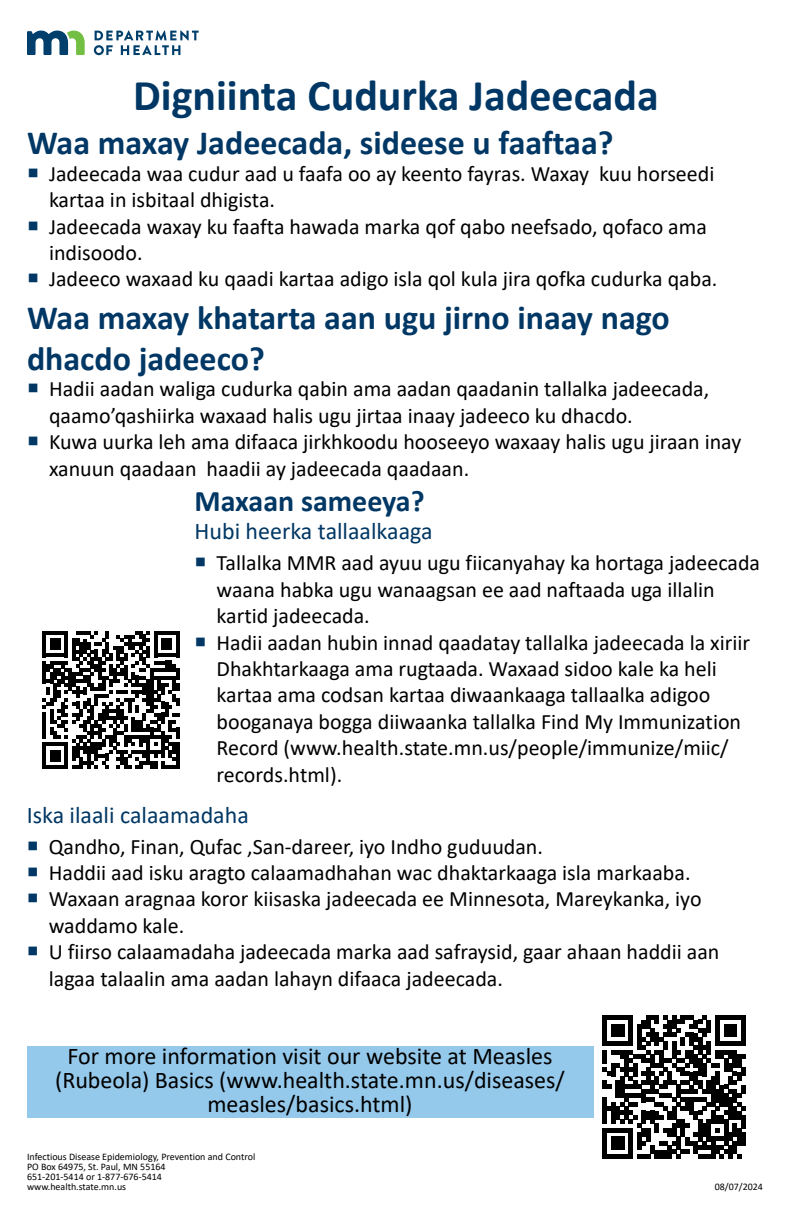
<style>
.page{position:relative;width:792px;height:1224px;background:#fff}
.page>*{position:absolute;margin:0;border:0;box-sizing:border-box;transform-origin:0 0}
.Title__H1__Calibri{font:700 44px "Calibri";color:#003764}
.Subhead__H2__Calibri{font:700 34px/40.8px "Calibri";color:#003764}
.Subhead__H2__Calibri-2{font:700 30px "Calibri";color:#003764}
.Paragraph_Blue{font:24px/24px "Calibri";color:#000;text-align:center}
.Sectionhead__H3{font:24px "Calibri";color:#003764}
.Bullet{font:22px/26.4px "Calibri";color:#000}
.Address_block__p{font:10px "Calibri";color:#000}
</style>
<div class="page">
<div style="left:27px;top:1046px;width:566px;height:72px;background:#95c9eb"></div>
<svg style="left:27px;top:31px;width:58px;height:24px"></svg>
<svg style="left:94px;top:30px;width:105px;height:25px"></svg>
<svg style="left:42px;top:631px;width:138px;height:138px"></svg>
<hr style="left:176px;top:728px;width:4px;height:11px;background:#000">
<hr style="left:176px;top:743px;width:4px;height:26px;background:#000">
<svg style="left:603px;top:1015px;width:143px;height:143px"></svg>
<div style="left:741px;top:1115px;width:5px;height:13px;background:#000"></div>
<div style="left:741px;top:1132px;width:5px;height:13px;background:#000"></div>
<h1 class="Title__H1__Calibri" style="left:133px;top:64px;width:527px">Digniinta Cudurka Jadeecada</h1>
<h2 class="Subhead__H2__Calibri" style="left:27px;top:122px;width:588px">Waa maxay Jadeecada, sideese u faaftaa?</h2>
<p class="Bullet" style="left:49px;top:160px;width:667px">Jadeecada waa cudur aad u faafa oo ay keento fayras. Waxay kuu horseedi kartaa in isbitaal dhigista.</p>
<p class="Bullet" style="left:49px;top:212px;width:659px">Jadeecada waxay ku faafta hawada marka qof qabo neefsado, qofaco ama indisoodo.</p>
<p class="Bullet" style="left:49px;top:265px;width:670px">Jadeeco waxaad ku qaadi kartaa adigo isla qol kula jira qofka cudurka qaba.</p>
<h2 class="Subhead__H2__Calibri" style="left:27px;top:297px;width:644px">Waa maxay khatarta aan ugu jirno inaay nago dhacdo jadeeco?</h2>
<p class="Bullet" style="left:49px;top:375px;width:662px">Hadii aadan waliga cudurka qabin ama aadan qaadanin tallalka jadeecada, qaamo’qashiirka waxaad halis ugu jirtaa inaay jadeeco ku dhacdo.</p>
<p class="Bullet" style="left:49px;top:428px;width:694px">Kuwa uurka leh ama difaaca jirkhkoodu hooseeyo waxaay halis ugu jiraan inay xanuun qaadaan haadii ay jadeecada qaadaan.</p>
<h2 class="Subhead__H2__Calibri-2" style="left:195px;top:479px;width:232px">Maxaan sameeya?</h2>
<h3 class="Sectionhead__H3" style="left:195px;top:515px;width:239px">Hubi heerka tallaalkaaga</h3>
<p class="Bullet" style="left:217px;top:549px;width:545px">Tallalka MMR aad ayuu ugu fiicanyahay ka hortaga jadeecada waana habka ugu wanaagsan ee aad naftaada uga illalin kartid jadeecada.</p>
<p class="Bullet" style="left:217px;top:629px;width:535px">Hadii aadan hubin innad qaadatay tallalka jadeecada la xiriir Dhakhtarkaaga ama rugtaada. Waxaad sidoo kale ka heli kartaa ama codsan kartaa diwaankaaga tallaalka adigoo booganaya bogga diiwaanka tallalka Find My Immunization Record (www.health.state.mn.us/people/immunize/miic/ records.html).</p>
<h3 class="Sectionhead__H3" style="left:27px;top:798px;width:224px">Iska ilaali calaamadaha</h3>
<p class="Bullet" style="left:49px;top:833px;width:496px">Qandho, Finan, Qufac ,San-dareer, iyo Indho guduudan.</p>
<p class="Bullet" style="left:49px;top:859px;width:643px">Haddii aad isku aragto calaamadhahan wac dhaktarkaaga isla markaaba.</p>
<p class="Bullet" style="left:49px;top:885px;width:654px">Waxaan aragnaa koror kiisaska jadeecada ee Minnesota, Mareykanka, iyo waddamo kale.</p>
<p class="Bullet" style="left:49px;top:938px;width:672px">U fiirso calaamadaha jadeecada marka aad safraysid, gaar ahaan haddii aan lagaa talaalin ama aadan lahayn difaaca jadeecada.</p>
<p class="Paragraph_Blue" style="left:55px;top:1044px;width:511px">For more information visit our website at Measles (Rubeola) Basics (www.health.state.mn.us/diseases/ measles/basics.html)</p>
<p class="Address_block__p" style="left:27px;top:1150px;width:230px">Infectious Disease Epidemiology, Prevention and Control</p>
<p class="Address_block__p" style="left:27px;top:1160px;width:140px">PO Box 64975, St. Paul, MN 55164</p>
<p class="Address_block__p" style="left:27px;top:1170px;width:137px">651-201-5414 or 1-877-676-5414</p>
<p class="Address_block__p" style="left:27px;top:1180px;width:101px">www.health.state.mn.us</p>
<p class="Address_block__p" style="left:715px;top:1180px;width:50px">08/07/2024</p>
</div>
